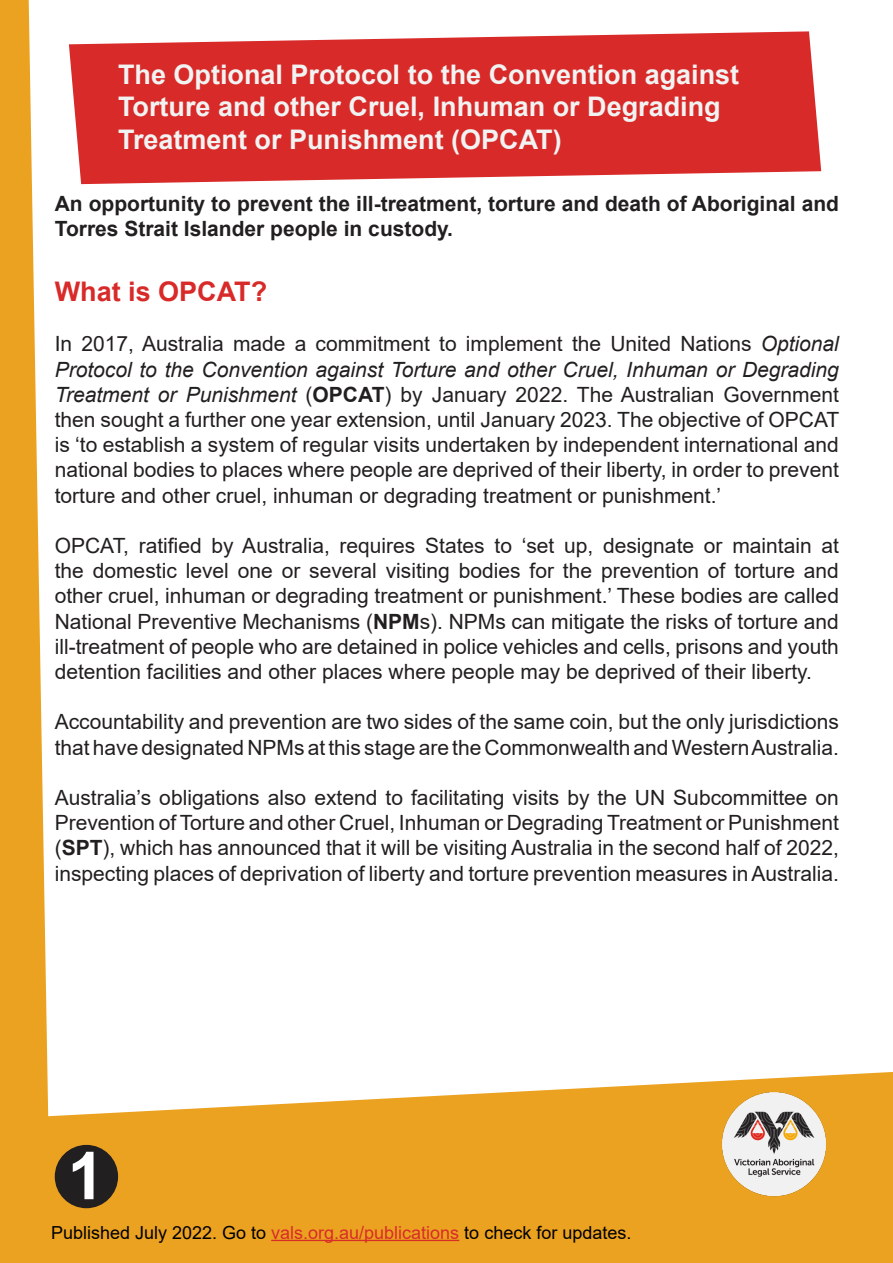
<style>
.page{position:relative;width:893px;height:1263px;background:#fff}
.page>*{position:absolute;margin:0;border:0;box-sizing:border-box;transform-origin:0 0}
.t1{font:700 66px "Arial";color:#fff}
.t2{font:700 27px/32.4px "Arial";color:#f1f3f3}
.t3{font:700 27px "Arial";color:#d82a28}
.t4{font:21px/25.2px "Arial";color:#221f20;text-align:justify}
.t5{font:700 21px/25.2px "Arial";color:#221f20}
.t6{font:18px "Arial";color:#000}
.s1{font-style:italic}
.s2{font-weight:700}
.s3{color:#d82c29}
</style>
<div class="page">
<svg style="left:0;top:0;width:48px;height:1072px;background:#edab38"></svg>
<svg style="left:0;top:1072px;width:893px;height:191px;background:#eead3c"></svg>
<svg style="left:69px;top:31px;width:752px;height:153px;background:#db3f3d"></svg>
<img style="left:709px;top:1079px;width:130px;height:130px">
<div style="left:55px;top:1145px;width:63px;height:63px;background:#221f20;border-radius:50%"></div>
<hr style="left:271px;top:1240px;width:188px;height:1px;background:#d82c29">
<p class="t2" style="left:118px;top:59px;width:623px">The Optional Protocol to the Convention against<br>Torture and other Cruel, Inhuman or Degrading<br>Treatment or Punishment (OPCAT)</p>
<p class="t5" style="left:55px;top:191px;width:786px">An opportunity to prevent the ill-treatment, torture and death of Aboriginal and<br>Torres Strait Islander people in custody.</p>
<p class="t3" style="left:55px;top:272px;width:214px">What is OPCAT?</p>
<p class="t4" style="left:55px;top:331px;width:786px">In 2017, Australia made a commitment to implement the United Nations <span class="s1">Optional Protocol to the Convention against Torture and other Cruel, Inhuman or Degrading Treatment or Punishment</span> (<span class="s2">OPCAT</span>) by January 2022. The Australian Government then sought a further one year extension, until January 2023. The objective of OPCAT is ‘to establish a system of regular visits undertaken by independent international and national bodies to places where people are deprived of their liberty, in order to prevent torture and other cruel, inhuman or degrading treatment or punishment.’</p>
<p class="t4" style="left:55px;top:533px;width:786px">OPCAT, ratified by Australia, requires States to ‘set up, designate or maintain at the domestic level one or several visiting bodies for the prevention of torture and other cruel, inhuman or degrading treatment or punishment.’ These bodies are called National Preventive Mechanisms (<span class="s2">NPM</span>s). NPMs can mitigate the risks of torture and ill-treatment of people who are detained in police vehicles and cells, prisons and youth detention facilities and other places where people may be deprived of their liberty.</p>
<p class="t4" style="left:55px;top:709px;width:786px">Accountability and prevention are two sides of the same coin, but the only jurisdictions that have designated NPMs at this stage are the Commonwealth and Western Australia.</p>
<p class="t4" style="left:55px;top:785px;width:786px">Australia’s obligations also extend to facilitating visits by the UN Subcommittee on Prevention of Torture and other Cruel, Inhuman or Degrading Treatment or Punishment (<span class="s2">SPT</span>), which has announced that it will be visiting Australia in the second half of 2022, inspecting places of deprivation of liberty and torture prevention measures in Australia.</p>
<p class="t1" style="left:68px;top:1129px;width:38px">1</p>
<p class="t6" style="left:51px;top:1220px;width:582px">Published July 2022. Go to <span class="s3">vals.org.au/publications</span> to check for updates.</p>
</div>
